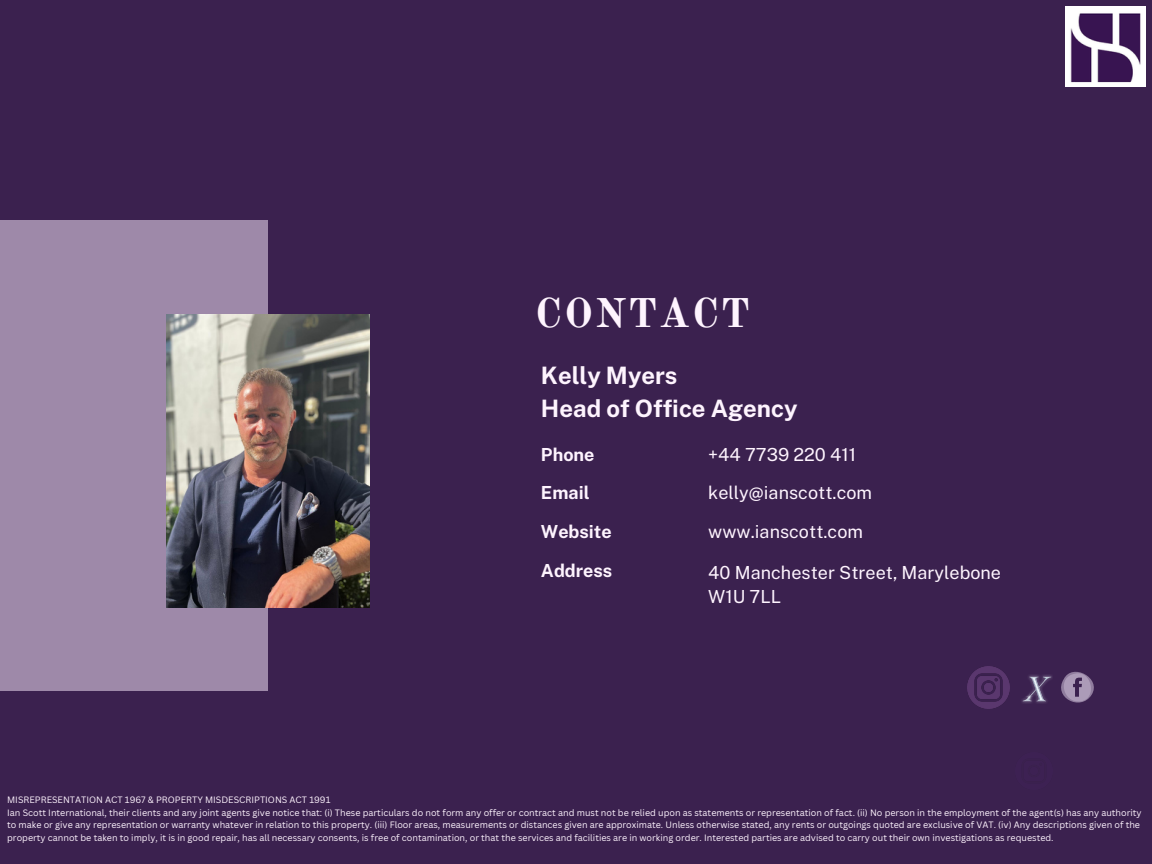
<style>
.page{position:relative;width:1152px;height:864px;background:#3b214f}
.page>*{position:absolute;margin:0;border:0;box-sizing:border-box;transform-origin:0 0}
.t1{font:700 40.65px "Old Standard";letter-spacing:.05em;color:#fef4fe}
.t2{font:700 24px/32.7px "Public Sans";color:#fef4fe}
.t3{font:18px/24.8px "Public Sans";color:#fef4fe}
.t4{font:700 18px "Public Sans";color:#fef4fe}
.t5{font:9px/12.5px "Canva Sans";color:#fef4fe}
</style>
<div class="page">
<div style="left:0;top:220px;width:268px;height:471px;background:#9e89a9"></div>
<img style="left:167px;top:315px;width:202px;height:292px">
<img style="left:1066px;top:7px;width:79px;height:80px">
<svg style="left:1061px;top:671px;width:33px;height:32px"></svg>
<img style="left:1022px;top:675px;width:30px;height:28px">
<img style="left:967px;top:666px;width:43px;height:43px">
<h4 class="t1" style="left:535px;top:289px;width:216px">CONTACT</h4>
<h4 class="t2" style="left:541px;top:359px;width:258px">Kelly Myers<br>Head of Office Agency</h4>
<p class="t4" style="left:541px;top:443px;width:55px">Phone</p>
<h3 class="t3" style="left:708px;top:442px;width:149px">+44 7739 220 411</h3>
<h3 class="t4" style="left:541px;top:482px;width:50px">Email</h3>
<h3 class="t3" style="left:708px;top:481px;width:165px">kelly@ianscott.com</h3>
<h3 class="t4" style="left:541px;top:521px;width:72px">Website</h3>
<h1 class="t3" style="left:708px;top:519px;width:156px">www.ianscott.com</h1>
<h2 class="t4" style="left:541px;top:560px;width:73px">Address</h2>
<h4 class="t3" style="left:708px;top:560px;width:294px">40 Manchester Street, Marylebone<br>W1U 7LL</h4>
<h4 class="t5" style="left:7px;top:793px;width:325px">MISREPRESENTATION ACT 1967 &amp; PROPERTY MISDESCRIPTIONS ACT 1991</h4>
<p class="t5" style="left:7px;top:806px;width:1136px">Ian Scott International, their clients and any joint agents give notice that: (i) These particulars do not form any offer or contract and must not be relied upon as statements or representation of fact. (ii) No person in the employment of the agent(s) has any authority to make or give any representation or warranty whatever in relation to this property. (iii) Floor areas, measurements or distances given are approximate. Unless otherwise stated, any rents or outgoings quoted are exclusive of VAT. (iv) Any descriptions given of the property cannot be taken to imply, it is in good repair, has all necessary consents, is free of contamination, or that the services and facilities are in working order. Interested parties are advised to carry out their own investigations as requested.</p>
</div>
